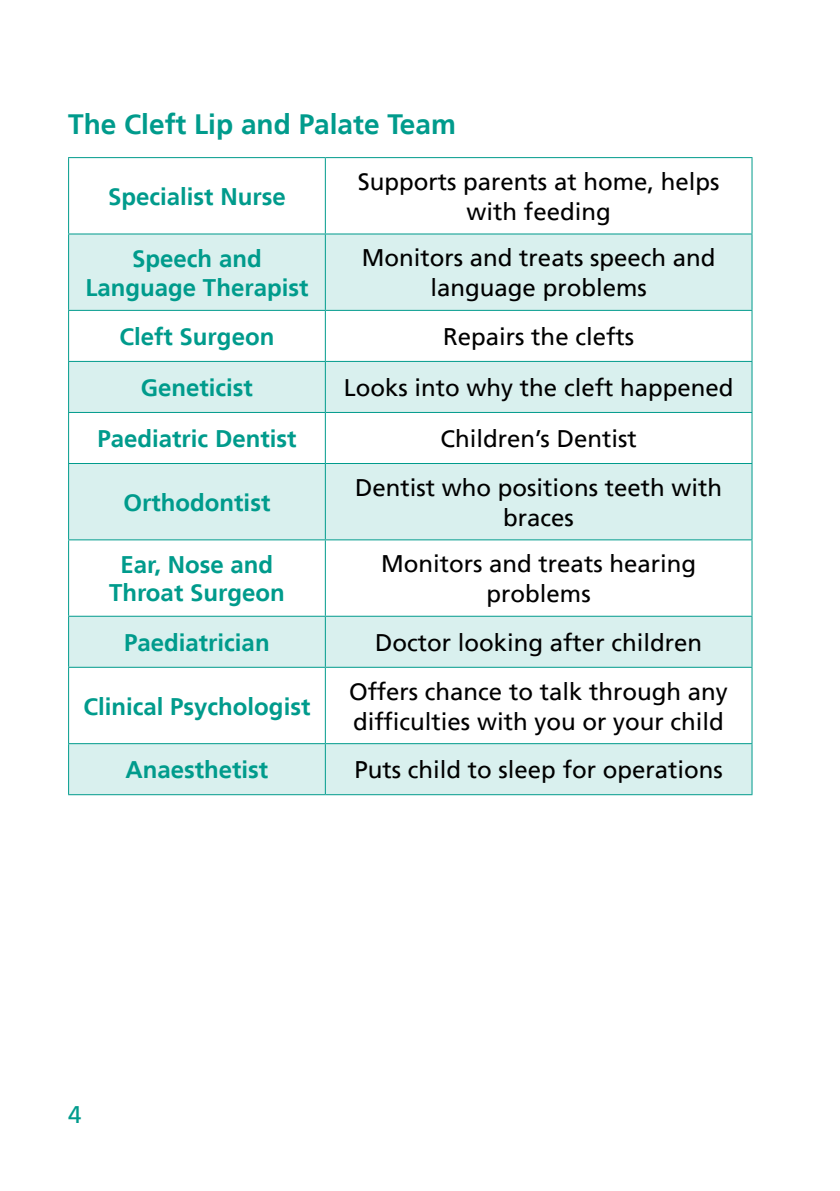
<style>
.page{position:relative;width:840px;height:1191px;background:#fff}
.page>*{position:absolute;margin:0;border:0;box-sizing:border-box;transform-origin:0 0}
.t1{font:700 28px "Frutiger LT";color:#009b8c}
.t2{font:24px/30px "Frutiger LT";color:#000;text-align:center}
.t3{font:700 24px/28.8px "Frutiger LT";color:#009b8c;text-align:center}
.t4{font:24px "Frutiger LT";color:#009b8c}
</style>
<div class="page">
<svg style="left:69px;top:234px;width:682px;height:560px;fill:#d9f0ee"></svg>
<hr style="left:68px;top:157px;width:257px;height:1px;background:#009b8c">
<hr style="left:68px;top:158px;width:1px;height:75px;background:#009b8c">
<hr style="left:325px;top:157px;width:427px;height:1px;background:#009b8c">
<hr style="left:324px;top:158px;width:1px;height:75px;background:#009b8c">
<hr style="left:751px;top:158px;width:1px;height:75px;background:#009b8c">
<hr style="left:68px;top:233px;width:257px;height:1px;background:#009b8c">
<hr style="left:68px;top:234px;width:1px;height:76px;background:#009b8c">
<hr style="left:325px;top:233px;width:427px;height:1px;background:#009b8c">
<hr style="left:324px;top:234px;width:1px;height:76px;background:#009b8c">
<hr style="left:751px;top:234px;width:1px;height:76px;background:#009b8c">
<hr style="left:68px;top:310px;width:257px;height:1px;background:#009b8c">
<hr style="left:68px;top:311px;width:1px;height:50px;background:#009b8c">
<hr style="left:325px;top:310px;width:427px;height:1px;background:#009b8c">
<hr style="left:324px;top:311px;width:1px;height:50px;background:#009b8c">
<hr style="left:751px;top:311px;width:1px;height:50px;background:#009b8c">
<hr style="left:68px;top:361px;width:257px;height:1px;background:#009b8c">
<hr style="left:68px;top:362px;width:1px;height:50px;background:#009b8c">
<hr style="left:325px;top:361px;width:427px;height:1px;background:#009b8c">
<hr style="left:324px;top:362px;width:1px;height:50px;background:#009b8c">
<hr style="left:751px;top:362px;width:1px;height:50px;background:#009b8c">
<hr style="left:68px;top:412px;width:257px;height:1px;background:#009b8c">
<hr style="left:68px;top:413px;width:1px;height:50px;background:#009b8c">
<hr style="left:325px;top:412px;width:427px;height:1px;background:#009b8c">
<hr style="left:324px;top:413px;width:1px;height:50px;background:#009b8c">
<hr style="left:751px;top:413px;width:1px;height:50px;background:#009b8c">
<hr style="left:68px;top:463px;width:257px;height:1px;background:#009b8c">
<hr style="left:68px;top:464px;width:1px;height:75px;background:#009b8c">
<hr style="left:325px;top:463px;width:427px;height:1px;background:#009b8c">
<hr style="left:324px;top:464px;width:1px;height:75px;background:#009b8c">
<hr style="left:751px;top:464px;width:1px;height:75px;background:#009b8c">
<hr style="left:68px;top:539px;width:257px;height:1px;background:#009b8c">
<hr style="left:68px;top:540px;width:1px;height:76px;background:#009b8c">
<hr style="left:325px;top:539px;width:427px;height:1px;background:#009b8c">
<hr style="left:324px;top:540px;width:1px;height:76px;background:#009b8c">
<hr style="left:751px;top:540px;width:1px;height:76px;background:#009b8c">
<hr style="left:68px;top:616px;width:257px;height:1px;background:#009b8c">
<hr style="left:68px;top:617px;width:1px;height:50px;background:#009b8c">
<hr style="left:325px;top:616px;width:427px;height:1px;background:#009b8c">
<hr style="left:324px;top:617px;width:1px;height:50px;background:#009b8c">
<hr style="left:751px;top:617px;width:1px;height:50px;background:#009b8c">
<hr style="left:68px;top:667px;width:257px;height:1px;background:#009b8c">
<hr style="left:68px;top:668px;width:1px;height:75px;background:#009b8c">
<hr style="left:325px;top:667px;width:427px;height:1px;background:#009b8c">
<hr style="left:324px;top:668px;width:1px;height:75px;background:#009b8c">
<hr style="left:751px;top:668px;width:1px;height:75px;background:#009b8c">
<hr style="left:68px;top:743px;width:257px;height:1px;background:#009b8c">
<hr style="left:68px;top:744px;width:1px;height:50px;background:#009b8c">
<hr style="left:325px;top:743px;width:427px;height:1px;background:#009b8c">
<hr style="left:324px;top:744px;width:1px;height:50px;background:#009b8c">
<hr style="left:751px;top:744px;width:1px;height:50px;background:#009b8c">
<hr style="left:68px;top:794px;width:257px;height:1px;background:#009b8c">
<hr style="left:325px;top:794px;width:427px;height:1px;background:#009b8c">
<p class="t1" style="left:68px;top:108px;width:389px">The Cleft Lip and Palate Team</p>
<p class="t3" style="left:108px;top:182px;width:179px">Specialist Nurse</p>
<p class="t2" style="left:357px;top:167px;width:363px">Supports parents at home, helps with feeding</p>
<p class="t3" style="left:85px;top:244px;width:224px">Speech and<br>Language Therapist</p>
<p class="t2" style="left:361px;top:243px;width:355px">Monitors and treats speech and language problems</p>
<p class="t3" style="left:119px;top:322px;width:156px">Cleft Surgeon</p>
<p class="t2" style="left:443px;top:322px;width:192px">Repairs the clefts</p>
<p class="t3" style="left:141px;top:373px;width:114px">Geneticist</p>
<p class="t2" style="left:343px;top:373px;width:391px">Looks into why the cleft happened</p>
<p class="t3" style="left:97px;top:424px;width:200px">Paediatric Dentist</p>
<p class="t2" style="left:440px;top:424px;width:198px">Children’s Dentist</p>
<p class="t3" style="left:123px;top:488px;width:148px">Orthodontist</p>
<p class="t2" style="left:355px;top:472px;width:368px">Dentist who positions teeth with braces</p>
<p class="t3" style="left:109px;top:550px;width:177px">Ear, Nose and<br>Throat Surgeon</p>
<p class="t2" style="left:381px;top:549px;width:316px">Monitors and treats hearing problems</p>
<p class="t3" style="left:124px;top:628px;width:147px">Paediatrician</p>
<p class="t2" style="left:375px;top:627px;width:328px">Doctor looking after children</p>
<p class="t3" style="left:83px;top:692px;width:228px">Clinical Psychologist</p>
<p class="t2" style="left:349px;top:676px;width:380px;text-align:left">Offers chance to talk through any difficulties with you or your child</p>
<p class="t3" style="left:125px;top:755px;width:144px">Anaesthetist</p>
<p class="t2" style="left:354px;top:755px;width:370px">Puts child to sleep for operations</p>
<p class="t4" style="left:68px;top:1101px;width:15px">4</p>
</div>
